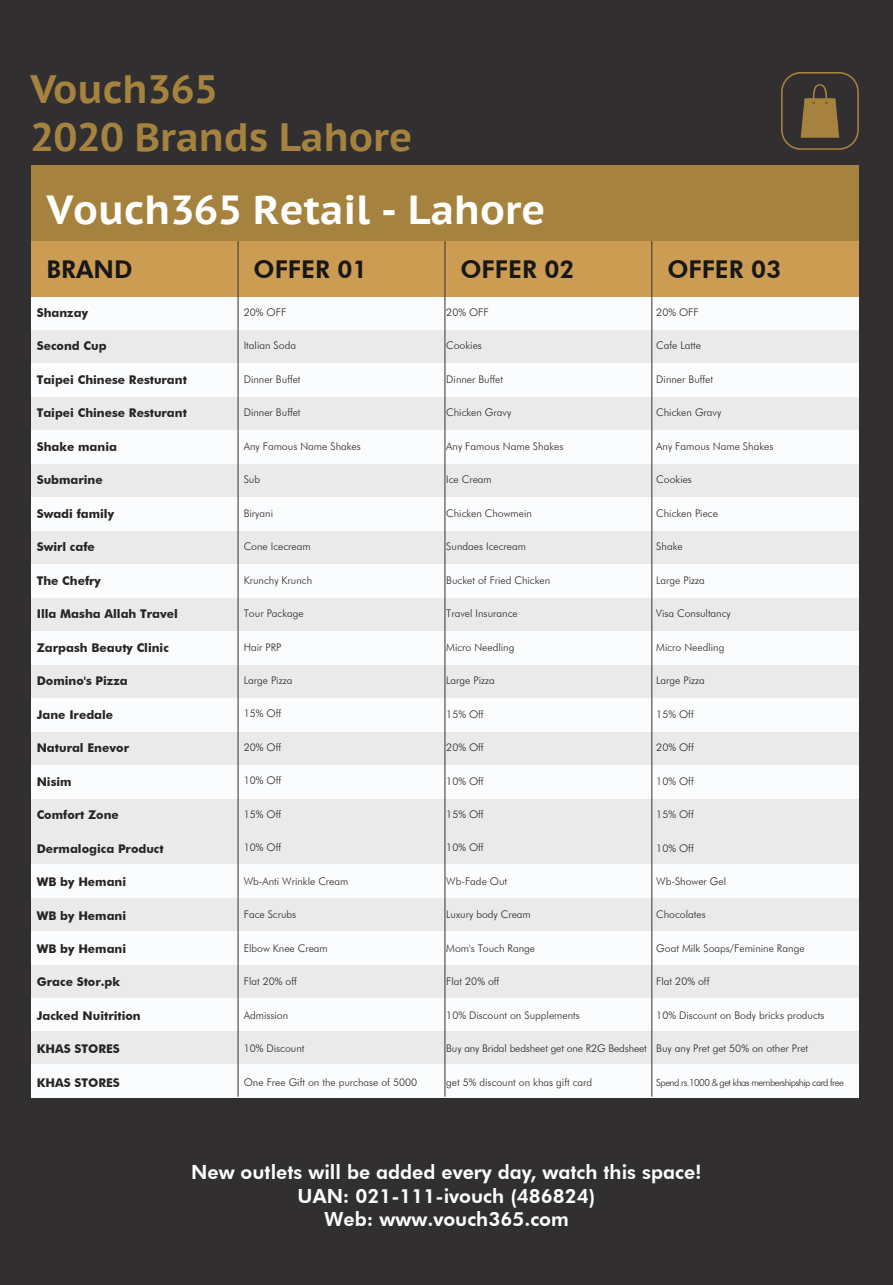
<style>
.page{position:relative;width:893px;height:1285px;background:#fff}
.page>*{position:absolute;margin:0;border:0;box-sizing:border-box;transform-origin:0 0}
.t1{font:700 40.5px "PT Sans Caption";color:#fff}
.t2{font:700 39.45px/47.4px "PT Sans Caption";color:#a5833f}
.t3{font:800 24.45px "Futura BT";color:#171717}
.t4{font:800 19.5px/23.4px "Futura BT";color:#fff;text-align:center}
.t5{font:700 12px "Futura BT";color:#252525}
.t6{font:300 10.5px "Futura BT";color:#252525}
.t7{font:300 9.75px "Futura BT";letter-spacing:-.055em;color:#252525}
</style>
<div class="page">
<div style="left:0;top:0;width:893px;height:1284px;background:#312f30"></div>
<div style="left:31px;top:296px;width:828px;height:33px;background:#fbfcfd"></div>
<div style="left:31px;top:165px;width:828px;height:76px;background:#a5833f"></div>
<div style="left:31px;top:241px;width:828px;height:56px;background:#cb9c52"></div>
<div style="left:31px;top:330px;width:828px;height:33px;background:#eaeaea"></div>
<div style="left:31px;top:397px;width:828px;height:33px;background:#eaeaea"></div>
<div style="left:31px;top:363px;width:828px;height:33px;background:#fbfcfd"></div>
<div style="left:31px;top:464px;width:828px;height:33px;background:#eaeaea"></div>
<div style="left:31px;top:430px;width:828px;height:33px;background:#fbfcfd"></div>
<div style="left:31px;top:530px;width:828px;height:34px;background:#eaeaea"></div>
<div style="left:31px;top:497px;width:828px;height:33px;background:#fbfcfd"></div>
<div style="left:31px;top:597px;width:828px;height:34px;background:#eaeaea"></div>
<div style="left:31px;top:564px;width:828px;height:33px;background:#fbfcfd"></div>
<div style="left:31px;top:664px;width:828px;height:34px;background:#eaeaea"></div>
<div style="left:31px;top:631px;width:828px;height:33px;background:#fbfcfd"></div>
<div style="left:31px;top:731px;width:828px;height:34px;background:#eaeaea"></div>
<div style="left:31px;top:698px;width:828px;height:33px;background:#fbfcfd"></div>
<div style="left:31px;top:798px;width:828px;height:34px;background:#eaeaea"></div>
<div style="left:31px;top:765px;width:828px;height:33px;background:#fbfcfd"></div>
<div style="left:31px;top:831px;width:828px;height:33px;background:#eaeaea"></div>
<div style="left:31px;top:898px;width:828px;height:33px;background:#eaeaea"></div>
<div style="left:31px;top:864px;width:828px;height:33px;background:#fbfcfd"></div>
<div style="left:31px;top:965px;width:828px;height:33px;background:#eaeaea"></div>
<div style="left:31px;top:931px;width:828px;height:33px;background:#fbfcfd"></div>
<div style="left:31px;top:998px;width:828px;height:33px;background:#fbfcfd"></div>
<div style="left:31px;top:1031px;width:828px;height:33px;background:#eaeaea"></div>
<div style="left:31px;top:1064px;width:828px;height:33px;background:#fbfcfd"></div>
<hr style="left:238px;top:241px;width:1px;height:855px;background:#333132">
<hr style="left:445px;top:241px;width:1px;height:855px;background:#333132">
<hr style="left:651px;top:241px;width:1px;height:855px;background:#333132">
<svg style="left:781px;top:72px;width:78px;height:78px"></svg>
<h2 class="t2" style="left:30px;top:65px;width:384px">Vouch365<br>2020 Brands Lahore</h2>
<h1 class="t1" style="left:47px;top:183px;width:500px">Vouch365 Retail - Lahore</h1>
<h3 class="t3" style="left:47px;top:254px;width:87px">BRAND</h3>
<h3 class="t3" style="left:254px;top:254px;width:116px">OFFER 01</h3>
<h3 class="t3" style="left:460px;top:254px;width:116px">OFFER 02</h3>
<h3 class="t3" style="left:667px;top:254px;width:116px">OFFER 03</h3>
<p class="t5" style="left:37px;top:305px;width:53px">Shanzay</p>
<p class="t5" style="left:37px;top:339px;width:71px">Second Cup</p>
<p class="t5" style="left:37px;top:372px;width:152px">Taipei Chinese Resturant</p>
<p class="t5" style="left:37px;top:406px;width:152px">Taipei Chinese Resturant</p>
<p class="t5" style="left:37px;top:439px;width:82px">Shake mania</p>
<p class="t5" style="left:37px;top:472px;width:68px">Submarine</p>
<p class="t5" style="left:37px;top:506px;width:79px">Swadi family</p>
<p class="t5" style="left:37px;top:539px;width:60px">Swirl cafe</p>
<p class="t5" style="left:37px;top:573px;width:66px">The Chefry</p>
<p class="t5" style="left:37px;top:606px;width:143px">Illa Masha Allah Travel</p>
<p class="t5" style="left:37px;top:640px;width:134px">Zarpash Beauty Clinic</p>
<p class="t5" style="left:37px;top:673px;width:93px">Domino's Pizza</p>
<p class="t5" style="left:37px;top:707px;width:78px">Jane Iredale</p>
<p class="t5" style="left:37px;top:740px;width:94px">Natural Enevor</p>
<p class="t5" style="left:37px;top:774px;width:36px">Nisim</p>
<p class="t5" style="left:37px;top:807px;width:84px">Comfort Zone</p>
<p class="t5" style="left:37px;top:840px;width:128px">Dermalogica Product</p>
<p class="t5" style="left:37px;top:874px;width:91px">WB by Hemani</p>
<p class="t5" style="left:37px;top:907px;width:91px">WB by Hemani</p>
<p class="t5" style="left:37px;top:941px;width:91px">WB by Hemani</p>
<p class="t5" style="left:37px;top:974px;width:85px">Grace Stor.pk</p>
<p class="t5" style="left:37px;top:1008px;width:106px">Jacked Nuitrition</p>
<p class="t5" style="left:37px;top:1041px;width:85px">KHAS STORES</p>
<p class="t5" style="left:37px;top:1075px;width:85px">KHAS STORES</p>
<p class="t6" style="left:244px;top:305px;width:44px">20% OFF</p>
<p class="t6" style="left:244px;top:339px;width:54px">Italian Soda</p>
<p class="t6" style="left:244px;top:372px;width:58px">Dinner Buffet</p>
<p class="t6" style="left:244px;top:406px;width:58px">Dinner Buffet</p>
<p class="t6" style="left:244px;top:439px;width:119px">Any Famous Name Shakes</p>
<p class="t6" style="left:244px;top:473px;width:18px">Sub</p>
<p class="t6" style="left:244px;top:506px;width:31px">Biryani</p>
<p class="t6" style="left:244px;top:540px;width:68px">Cone Icecream</p>
<p class="t6" style="left:244px;top:573px;width:70px">Krunchy Krunch</p>
<p class="t6" style="left:244px;top:607px;width:62px">Tour Package</p>
<p class="t6" style="left:244px;top:640px;width:39px">Hair PRP</p>
<p class="t6" style="left:244px;top:673px;width:50px">Large Pizza</p>
<p class="t6" style="left:244px;top:707px;width:39px">15% Off</p>
<p class="t6" style="left:244px;top:740px;width:39px">20% Off</p>
<p class="t6" style="left:244px;top:774px;width:39px">10% Off</p>
<p class="t6" style="left:244px;top:807px;width:39px">15% Off</p>
<p class="t6" style="left:244px;top:841px;width:39px">10% Off</p>
<p class="t6" style="left:244px;top:874px;width:106px">Wb-Anti Wrinkle Cream</p>
<p class="t6" style="left:244px;top:908px;width:54px">Face Scrubs</p>
<p class="t6" style="left:244px;top:941px;width:86px">Elbow Knee Cream</p>
<p class="t6" style="left:244px;top:975px;width:55px">Flat 20% off</p>
<p class="t6" style="left:244px;top:1008px;width:46px">Admission</p>
<p class="t6" style="left:244px;top:1041px;width:62px">10% Discount</p>
<p class="t6" style="left:244px;top:1075px;width:175px">One Free Gift on the purchase of 5000</p>
<p class="t6" style="left:446px;top:306px;width:44px">20% OFF</p>
<p class="t6" style="left:446px;top:339px;width:37px">Cookies</p>
<p class="t6" style="left:446px;top:372px;width:58px">Dinner Buffet</p>
<p class="t6" style="left:446px;top:406px;width:66px">Chicken Gravy</p>
<p class="t6" style="left:446px;top:439px;width:119px">Any Famous Name Shakes</p>
<p class="t6" style="left:446px;top:473px;width:47px">Ice Cream</p>
<p class="t6" style="left:446px;top:506px;width:87px">Chicken Chowmein</p>
<p class="t6" style="left:446px;top:540px;width:81px">Sundaes Icecream</p>
<p class="t6" style="left:446px;top:573px;width:105px">Bucket of Fried Chicken</p>
<p class="t6" style="left:446px;top:607px;width:73px">Travel Insurance</p>
<p class="t6" style="left:446px;top:640px;width:70px">Micro Needling</p>
<p class="t6" style="left:446px;top:674px;width:50px">Large Pizza</p>
<p class="t6" style="left:446px;top:707px;width:39px">15% Off</p>
<p class="t6" style="left:446px;top:740px;width:39px">20% Off</p>
<p class="t6" style="left:446px;top:774px;width:39px">10% Off</p>
<p class="t6" style="left:446px;top:807px;width:39px">15% Off</p>
<p class="t6" style="left:446px;top:841px;width:39px">10% Off</p>
<p class="t6" style="left:446px;top:874px;width:62px">Wb-Fade Out</p>
<p class="t6" style="left:446px;top:908px;width:86px">Luxury body Cream</p>
<p class="t6" style="left:446px;top:941px;width:90px">Mom's Touch Range</p>
<p class="t6" style="left:446px;top:975px;width:55px">Flat 20% off</p>
<p class="t6" style="left:446px;top:1008px;width:135px">10% Discount on Supplements</p>
<p class="t6" style="left:446px;top:1042px;width:202px">Buy any Bridal bedsheet get one R2G Bedsheet</p>
<p class="t6" style="left:446px;top:1075px;width:147px">get 5% discount on khas gift card</p>
<p class="t6" style="left:656px;top:306px;width:44px">20% OFF</p>
<p class="t6" style="left:656px;top:339px;width:46px">Cafe Latte</p>
<p class="t6" style="left:656px;top:373px;width:58px">Dinner Buffet</p>
<p class="t6" style="left:656px;top:406px;width:66px">Chicken Gravy</p>
<p class="t6" style="left:656px;top:439px;width:119px">Any Famous Name Shakes</p>
<p class="t6" style="left:656px;top:473px;width:37px">Cookies</p>
<p class="t6" style="left:656px;top:506px;width:63px">Chicken Piece</p>
<p class="t6" style="left:656px;top:540px;width:28px">Shake</p>
<p class="t6" style="left:656px;top:573px;width:50px">Large Pizza</p>
<p class="t6" style="left:656px;top:607px;width:76px">Visa Consultancy</p>
<p class="t6" style="left:656px;top:640px;width:70px">Micro Needling</p>
<p class="t6" style="left:656px;top:674px;width:50px">Large Pizza</p>
<p class="t6" style="left:656px;top:707px;width:39px">15% Off</p>
<p class="t6" style="left:656px;top:741px;width:39px">20% Off</p>
<p class="t6" style="left:656px;top:774px;width:39px">10% Off</p>
<p class="t6" style="left:656px;top:807px;width:39px">15% Off</p>
<p class="t6" style="left:656px;top:841px;width:39px">10% Off</p>
<p class="t6" style="left:656px;top:874px;width:71px">Wb-Shower Gel</p>
<p class="t6" style="left:656px;top:908px;width:51px">Chocolates</p>
<p class="t6" style="left:656px;top:941px;width:150px">Goat Milk Soaps/Feminine Range</p>
<p class="t6" style="left:656px;top:975px;width:55px">Flat 20% off</p>
<p class="t6" style="left:656px;top:1008px;width:170px">10% Discount on Body bricks products</p>
<p class="t6" style="left:656px;top:1042px;width:153px">Buy any Pret get 50% on other Pret</p>
<p class="t7" style="left:656px;top:1076px;width:189px">Spend rs.1000 &amp; get khas membershipship card free</p>
<h3 class="t4" style="left:191px;top:1160px;width:512px">New outlets will be added every day, watch this space!<br>UAN: 021-111-ivouch (486824)<br>Web: www.vouch365.com</h3>
</div>
